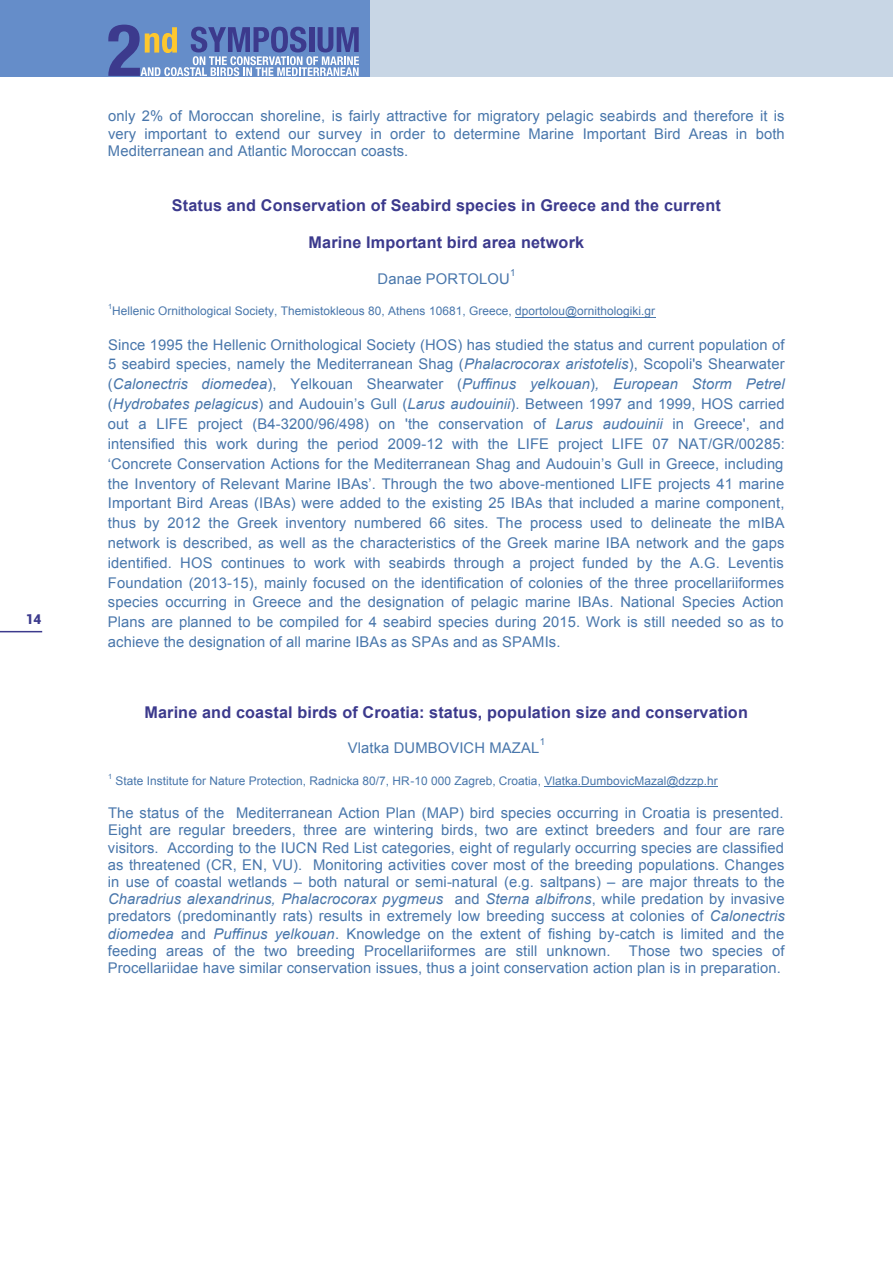
<style>
.page{position:relative;width:893px;height:1263px;background:#fff}
.page>*{position:absolute;margin:0;border:0;box-sizing:border-box;transform-origin:0 0}
.t1{font:700 16.2px "Arial";letter-spacing:.01em;color:#3c3a8d}
.t2{font:14.7px/19.8px "Arial";letter-spacing:.01em;color:#4876ab;text-align:justify}
.t3{font:900 13.5px "Roboto";color:#3c3a8d}
.t4{font:11.85px "Arial";letter-spacing:.005em;color:#4876ab}
.t5{font:9.75px "Arial";color:#4876ab}
.t6{font:7.2px "Arial";color:#4876ab}
.s1{font-style:italic}
</style>
<div class="page">
<hr style="left:515px;top:317px;width:141px;height:1px;background:#4876ab">
<hr style="left:544px;top:786px;width:174px;height:1px;background:#4876ab">
<div style="left:0;top:0;width:893px;height:77px;background:#c8d6e5"></div>
<div style="left:0;top:0;width:370px;height:77px;background:#658dc9"></div>
<svg style="left:108px;top:25px;width:251px;height:51px"></svg>
<hr style="left:0;top:631px;width:42px;height:1px;background:#3c3a8d">
<p class="t3" style="left:26px;top:610px;width:17px">14</p>
<p class="t2" style="left:108px;top:108px;width:678px;line-height:17.2px">only 2% of Moroccan shoreline, is fairly attractive for migratory pelagic seabirds and therefore it is very important to extend our survey in order to determine Marine Important Bird Areas in both Mediterranean and Atlantic Moroccan coasts.</p>
<p class="t1" style="left:172px;top:195px;width:550px">Status and Conservation of Seabird species in Greece and the current</p>
<p class="t1" style="left:309px;top:232px;width:277px">Marine Important bird area network</p>
<p class="t2" style="left:378px;top:269px;width:134px">Danae PORTOLOU</p>
<p class="t5" style="left:510px;top:266px;width:7px">1</p>
<p class="t6" style="left:108px;top:302px;width:6px">1</p>
<p class="t4" style="left:112px;top:304px;width:544px">Hellenic Ornithological Society, Themistokleous 80, Athens 10681, Greece, dportolou@ornithologiki.gr</p>
<p class="t2" style="left:108px;top:335px;width:678px">Since 1995 the Hellenic Ornithological Society (HOS) has studied the status and current population of 5 seabird species, namely the Mediterranean Shag (<span class="s1">Phalacrocorax aristotelis</span>), Scopoli's Shearwater (<span class="s1">Calonectris diomedea</span>), Yelkouan Shearwater (<span class="s1">Puffinus yelkouan</span>)<span class="s1">, European Storm Petrel </span>(<span class="s1">Hydrobates pelagicus</span>) and Audouin’s Gull (<span class="s1">Larus audouinii</span>). Between 1997 and 1999, HOS carried out a LIFE project (B4-3200/96/498) on 'the conservation of <span class="s1">Larus audouinii</span> in Greece', and intensified this work during the period 2009-12 with the LIFE project LIFE 07 NAT/GR/00285: ‘Concrete Conservation Actions for the Mediterranean Shag and Audouin’s Gull in Greece, including the Inventory of Relevant Marine IBAs’. Through the two above-mentioned LIFE projects 41 marine Important Bird Areas (IBAs) were added to the existing 25 IBAs that included a marine component, thus by 2012 the Greek inventory numbered 66 sites. The process used to delineate the mIBA network is described, as well as the characteristics of the Greek marine IBA network and the gaps identified. HOS continues to work with seabirds through a project funded by the A.G. Leventis Foundation (2013-15), mainly focused on the identification of colonies of the three procellariiformes species occurring in Greece and the designation of pelagic marine IBAs. National Species Action Plans are planned to be compiled for 4 seabird species during 2015. Work is still needed so as to achieve the designation of all marine IBAs as SPAs and as SPAMIs.</p>
<p class="t1" style="left:144px;top:701px;width:605px">Marine and coastal birds of Croatia: status, population size and conservation</p>
<p class="t2" style="left:348px;top:738px;width:193px">Vlatka DUMBOVICH MAZAL</p>
<p class="t5" style="left:540px;top:735px;width:7px">1</p>
<p class="t6" style="left:108px;top:771px;width:6px">1</p>
<p class="t4" style="left:116px;top:773px;width:604px">State Institute for Nature Protection, Radnicka 80/7, HR-10 000 Zagreb, Croatia, Vlatka.DumbovicMazal@dzzp.hr</p>
<p class="t2" style="left:108px;top:804px;width:678px;line-height:17.2px">The status of the Mediterranean Action Plan (MAP) bird species occurring in Croatia is presented.<br>Eight are regular breeders, three are wintering birds, two are extinct breeders and four are rare visitors. According to the IUCN Red List categories, eight of regularly occurring species are classified as threatened (CR, EN, VU). Monitoring activities cover most of the breeding populations. Changes in use of coastal wetlands – both natural or semi-natural (e.g. saltpans) – are major threats to the <span class="s1">Charadrius alexandrinus, Phalacrocorax pygmeus</span> and <span class="s1">Sterna albifrons</span>, while predation by invasive predators (predominantly rats) results in extremely low breeding success at colonies of <span class="s1">Calonectris diomedea</span> and <span class="s1">Puffinus yelkouan</span>. Knowledge on the extent of fishing by-catch is limited and the feeding areas of the two breeding Procellariiformes are still unknown. Those two species of Procellariidae have similar conservation issues, thus a joint conservation action plan is in preparation.</p>
</div>
